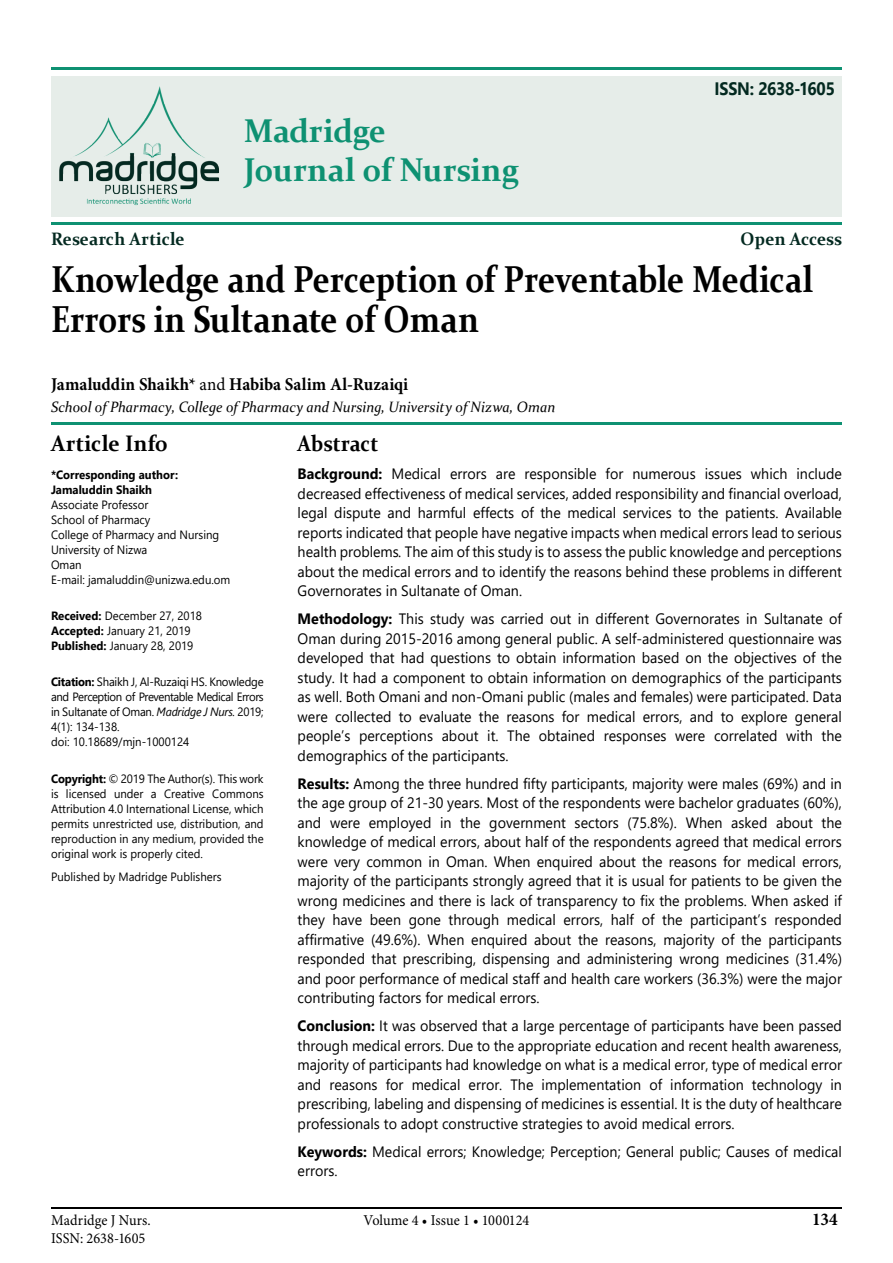
<style>
.page{position:relative;width:893px;height:1263px;background:#fff}
.page>*{position:absolute;margin:0;border:0;box-sizing:border-box;transform-origin:0 0}
.t1{font:700 37.5px/40.5px "Constantia";letter-spacing:-.01em;color:#000;scale:.86 1}
.t2{font:700 33px/39px "Constantia";color:#0e9172;scale:.95 1}
.t3{font:700 22.5px "Constantia";letter-spacing:.005em;color:#000;scale:.95 1}
.t4{font:700 22.5px "Constantia";letter-spacing:.005em;color:#000;scale:.9 1}
.t5{font:700 18px "Minion Pro";color:#000;scale:.95 1}
.t6{font:700 18px "Constantia";color:#032920;scale:.95 1}
.t7{font:700 18px "Segoe UI";letter-spacing:-.015em;color:#032920;scale:.9 1}
.t8{font:15px/19.5px "Segoe UI";color:#000;text-align:justify;scale:.95 1}
.t9{font:italic 15px "Constantia";color:#000;scale:.95 1}
.t10{font:15px/18px "Minion Pro";color:#000;scale:.95 1}
.t11{font:12px/15px "Segoe UI";color:#000;scale:.95 1}
.t12{font:12px/15px "Segoe UI";letter-spacing:-.02em;color:#000;scale:.95 1}
.t13{font:700 12px/15px "Segoe UI";color:#000;scale:.95 1}
.s1{font-weight:400}
.s2{font-weight:700}
.s3{font-style:italic}
</style>
<div class="page">
<hr style="left:51px;top:1208px;width:791px;height:1px;background:#000">
<div style="left:51px;top:76px;width:791px;height:140px;background:#e6ede9"></div>
<hr style="left:51px;top:223px;width:791px;height:2px;background:#0e9172">
<hr style="left:51px;top:68px;width:791px;height:2px;background:#0e9172">
<img style="left:59px;top:86px;width:160px;height:120px">
<hr style="left:51px;top:422px;width:791px;height:3px;background:#0e9172">
<h2 class="t2" style="left:244px;top:109px;width:291px">Madridge<br>Journal of Nursing</h2>
<p class="t7" style="left:714px;top:71px;width:136px">ISSN: 2638-1605</p>
<p class="t6" style="left:51px;top:226px;width:142px">Research Article</p>
<p class="t6" style="left:741px;top:226px;width:108px">Open Access</p>
<h1 class="t1" style="left:51px;top:257px;width:888px">Knowledge and Perception of Preventable Medical<br>Errors in Sultanate of Oman</h1>
<p class="t5" style="left:51px;top:371px;width:377px">Jamaluddin Shaikh* <span class="s1">and</span> Habiba Salim Al-Ruzaiqi</p>
<p class="t9" style="left:51px;top:397px;width:532px">School of Pharmacy, College of Pharmacy and Nursing, University of Nizwa, Oman</p>
<h3 class="t3" style="left:51px;top:428px;width:125px">Article Info</h3>
<p class="t13" style="left:51px;top:466px;width:135px">*Corresponding author:<br>Jamaluddin Shaikh</p>
<p class="t11" style="left:51px;top:496px;width:190px">Associate Professor<br>School of Pharmacy<br>College of Pharmacy and Nursing<br>University of Nizwa<br>Oman<br>E-mail: jamaluddin@unizwa.edu.om</p>
<p class="t11" style="left:51px;top:607px;width:160px"><span class="s2">Received:</span> December 27, 2018<br><span class="s2">Accepted:</span> January 21, 2019<br><span class="s2">Published:</span> January 28, 2019</p>
<p class="t12" style="left:51px;top:674px;width:225px"><span class="s2">Citation:</span> Shaikh J, Al-Ruzaiqi HS. Knowledge and Perception of Preventable Medical Errors in Sultanate of Oman. <span class="s3">Madridge J Nurs.</span> 2019; 4(1): 134-138.<br>doi: 10.18689/mjn-1000124</p>
<p class="t11" style="left:51px;top:770px;width:225px;text-align:justify"><span class="s2">Copyright:</span> © 2019 The Author(s). This work is licensed under a Creative Commons Attribution 4.0 International License, which permits unrestricted use, distribution, and reproduction in any medium, provided the original work is properly cited.</p>
<p class="t11" style="left:51px;top:868px;width:181px">Published by Madridge Publishers</p>
<h3 class="t4" style="left:298px;top:428px;width:91px">Abstract</h3>
<p class="t8" style="left:298px;top:463px;width:574px"><span class="s2">Background:</span> Medical errors are responsible for numerous issues which include decreased effectiveness of medical services, added responsibility and financial overload, legal dispute and harmful effects of the medical services to the patients. Available reports indicated that people have negative impacts when medical errors lead to serious health problems<span class="s3">.</span> The aim of this study is to assess the public knowledge and perceptions about the medical errors and to identify the reasons behind these problems in different Governorates in Sultanate of Oman.</p>
<p class="t8" style="left:298px;top:608px;width:574px"><span class="s2">Methodology:</span> This study was carried out in different Governorates in Sultanate of Oman during 2015-2016 among general public. A self-administered questionnaire was developed that had questions to obtain information based on the objectives of the study. It had a component to obtain information on demographics of the participants as well. Both Omani and non-Omani public (males and females) were participated. Data were collected to evaluate the reasons for medical errors, and to explore general people’s perceptions about it. The obtained responses were correlated with the demographics of the participants.</p>
<p class="t8" style="left:298px;top:772px;width:574px"><span class="s2">Results:</span> Among the three hundred fifty participants, majority were males (69%) and in the age group of 21-30 years. Most of the respondents were bachelor graduates (60%), and were employed in the government sectors (75.8%). When asked about the knowledge of medical errors, about half of the respondents agreed that medical errors were very common in Oman. When enquired about the reasons for medical errors, majority of the participants strongly agreed that it is usual for patients to be given the wrong medicines and there is lack of transparency to fix the problems. When asked if they have been gone through medical errors, half of the participant’s responded affirmative (49.6%). When enquired about the reasons, majority of the participants responded that prescribing, dispensing and administering wrong medicines (31.4%) and poor performance of medical staff and health care workers (36.3%) were the major contributing factors for medical errors.</p>
<p class="t8" style="left:298px;top:1015px;width:574px"><span class="s2">Conclusion:</span> It was observed that a large percentage of participants have been passed through medical errors. Due to the appropriate education and recent health awareness, majority of participants had knowledge on what is a medical error, type of medical error and reasons for medical error. The implementation of information technology in prescribing, labeling and dispensing of medicines is essential. It is the duty of healthcare professionals to adopt constructive strategies to avoid medical errors.</p>
<p class="t8" style="left:298px;top:1140px;width:574px"><span class="s2">Keywords:</span> Medical errors; Knowledge; Perception; General public; Causes of medical errors.</p>
<p class="t10" style="left:51px;top:1212px;width:107px">Madridge J Nurs.<br>ISSN: 2638-1605</p>
<p class="t10" style="left:364px;top:1212px;width:176px">Volume 4 • Issue 1 • 1000124</p>
<p class="t5" style="left:812px;top:1206px;width:28px">134</p>
</div>
